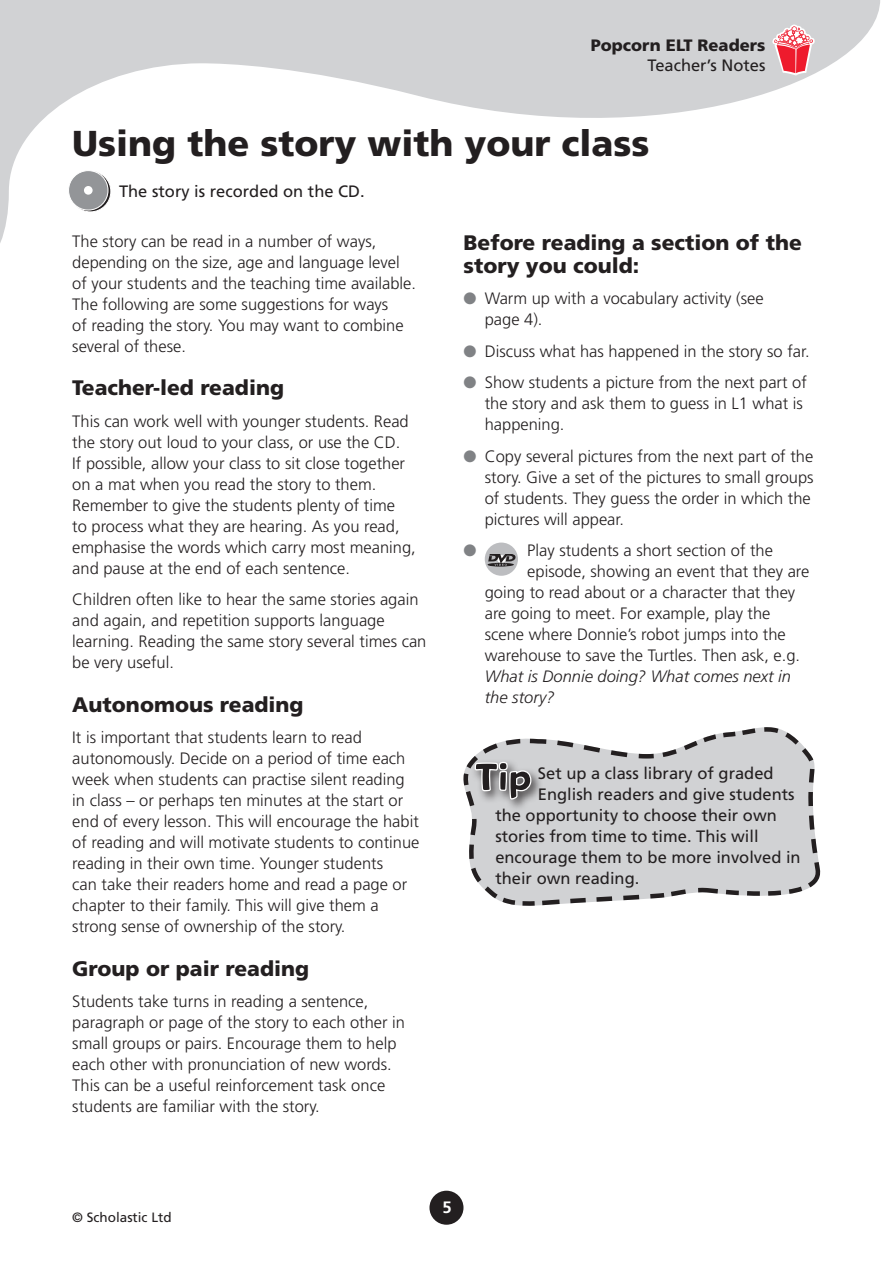
<style>
.page{position:relative;width:893px;height:1263px;background:#fff}
.page>*{position:absolute;margin:0;border:0;box-sizing:border-box;transform-origin:0 0}
.t1{font:900 36px "Frutiger";color:#231f20}
.t2{font:900 21px/22.5px "Frutiger";color:#231f20}
.t3{font:300 16.5px/21px "Frutiger";color:#231f20}
.t4{font:16.5px "Frutiger";color:#231f20}
.t5{font:italic 300 16.5px/21px "Frutiger";color:#231f20}
.t6{font:900 16.5px "Frutiger";color:#231f20}
.t7{font:700 16.5px "Frutiger";color:#fff}
.t8{font:16.5px "Zapf Dingbats ITC";color:#808285}
.t9{font:13.5px "Frutiger";color:#231f20}
.s1{color:#808285}
</style>
<div class="page">
<svg style="left:0;top:0;width:880px;height:243px"></svg>
<div style="left:429px;top:1191px;width:34px;height:34px;background:#231f20;border-radius:50%"></div>
<svg style="left:772px;top:25px;width:43px;height:51px;background:#e8949c"></svg>
<div style="left:485px;top:542px;width:33px;height:34px;background:#bcbdc0;border-radius:50%"></div>
<svg style="left:488px;top:554px;width:28px;height:13px"></svg>
<svg style="left:70px;top:171px;width:41px;height:41px"></svg>
<div style="left:69px;top:170px;width:42px;height:42px;border:1px solid #fff;border-radius:50%"></div>
<div style="left:69px;top:171px;width:39px;height:39px;background:#939598;border-radius:50%"></div>
<div style="left:68px;top:170px;width:41px;height:41px;border:1px solid #fff;border-radius:50%"></div>
<div style="left:84px;top:186px;width:9px;height:9px;background:#fff;border-radius:50%"></div>
<svg style="left:468px;top:727px;width:353px;height:179px"></svg>
<div style="left:471px;top:758px;width:73px;height:54px;background:#231f20;opacity:.75"></div>
<svg style="left:463px;top:736px;width:69px;height:64px"></svg>
<p class="t6" style="left:591px;top:35px;width:176px">Popcorn ELT Readers</p>
<p class="t4" style="left:647px;top:55px;width:119px">Teacher’s Notes</p>
<h1 class="t1" style="left:72px;top:121px;width:579px">Using the story with your class</h1>
<p class="t4" style="left:119px;top:182px;width:247px">The story is recorded on the CD.</p>
<p class="t3" style="left:72px;top:231px;width:345px">The story can be read in a number of ways, depending on the size, age and language level of your students and the teaching time available.<br>The following are some suggestions for ways<br>of reading the story. You may want to combine several of these.</p>
<p class="t2" style="left:72px;top:376px;width:213px">Teacher-led reading</p>
<p class="t3" style="left:72px;top:411px;width:345px">This can work well with younger students. Read the story out loud to your class, or use the CD.<br>If possible, allow your class to sit close together on a mat when you read the story to them.<br>Remember to give the students plenty of time<br>to process what they are hearing. As you read, emphasise the words which carry most meaning, and pause at the end of each sentence.</p>
<p class="t3" style="left:72px;top:589px;width:356px">Children often like to hear the same stories again and again, and repetition supports language learning. Reading the same story several times can be very useful.</p>
<p class="t2" style="left:72px;top:693px;width:233px">Autonomous reading</p>
<p class="t3" style="left:72px;top:727px;width:349px">It is important that students learn to read autonomously. Decide on a period of time each week when students can practise silent reading in class – or perhaps ten minutes at the start or end of every lesson. This will encourage the habit of reading and will motivate students to continue reading in their own time. Younger students<br>can take their readers home and read a page or chapter to their family. This will give them a strong sense of ownership of the story.</p>
<p class="t2" style="left:72px;top:957px;width:238px">Group or pair reading</p>
<p class="t3" style="left:72px;top:991px;width:334px">Students take turns in reading a sentence, paragraph or page of the story to each other in small groups or pairs. Encourage them to help each other with pronunciation of new words.<br>This can be a useful reinforcement task once students are familiar with the story.</p>
<p class="t2" style="left:463px;top:231px;width:340px">Before reading a section of the story you could:</p>
<p class="t3" style="left:485px;top:288px;width:280px;text-indent:-21px"><span class="s1">●</span> Warm up with a vocabulary activity (see page 4).</p>
<p class="t3" style="left:463px;top:340px;width:348px"><span class="s1">●</span> Discuss what has happened in the story so far.</p>
<p class="t3" style="left:485px;top:372px;width:324px;text-indent:-21px"><span class="s1">●</span> Show students a picture from the next part of the story and ask them to guess in L1 what is happening.</p>
<p class="t3" style="left:485px;top:445px;width:330px;text-indent:-21px"><span class="s1">●</span> Copy several pictures from the next part of the story. Give a set of the pictures to small groups of students. They guess the order in which the pictures will appear.</p>
<p class="t8" style="left:463px;top:543px;width:15px">●</p>
<p class="t3" style="left:527px;top:540px;width:247px">Play students a short section of the</p>
<p class="t3" style="left:527px;top:561px;width:284px">episode, showing an event that they are</p>
<p class="t3" style="left:485px;top:582px;width:312px">going to read about or a character that they</p>
<p class="t3" style="left:485px;top:603px;width:287px">are going to meet. For example, play the</p>
<p class="t3" style="left:485px;top:624px;width:303px">scene where Donnie’s robot jumps into the</p>
<p class="t3" style="left:485px;top:645px;width:317px">warehouse to save the Turtles. Then ask, e.g.</p>
<p class="t5" style="left:485px;top:666px;width:308px">What is Donnie doing? What comes next in the story?</p>
<p class="t4" style="left:538px;top:763px;width:237px">Set up a class library of graded</p>
<p class="t4" style="left:538px;top:784px;width:258px">English readers and give students</p>
<p class="t4" style="left:495px;top:805px;width:283px">the opportunity to choose their own</p>
<p class="t4" style="left:495px;top:826px;width:265px">stories from time to time. This will</p>
<p class="t4" style="left:495px;top:847px;width:307px">encourage them to be more involved in</p>
<p class="t4" style="left:495px;top:868px;width:145px">their own reading.</p>
<p class="t9" style="left:72px;top:1210px;width:101px">© Scholastic Ltd</p>
<p class="t7" style="left:442px;top:1198px;width:11px">5</p>
</div>
